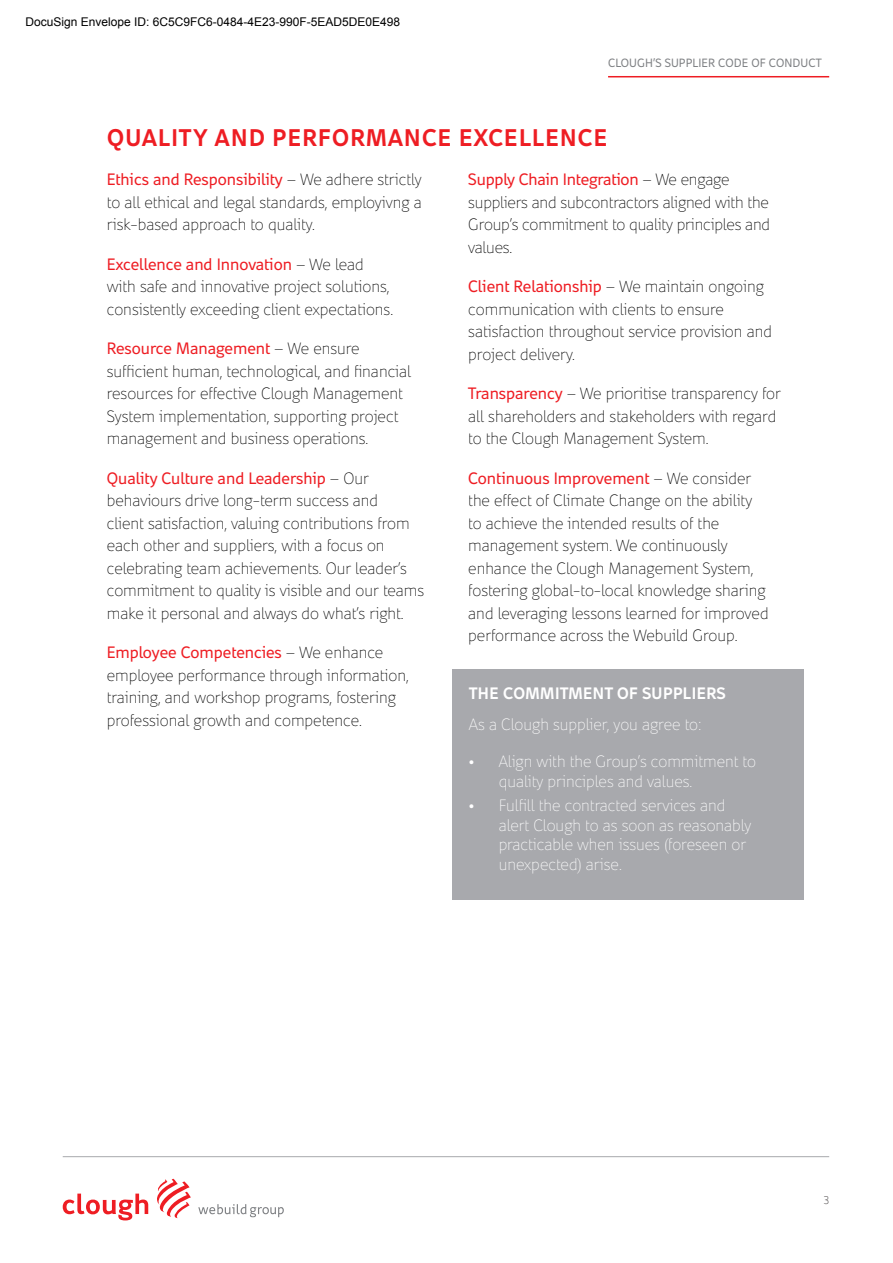
<style>
.page{position:relative;width:893px;height:1263px;background:#fff}
.page>*{position:absolute;margin:0;border:0;box-sizing:border-box;transform-origin:0 0}
.Heading_2{font:700 24px "Webuild";letter-spacing:.055em;color:#ee1d23}
.Body{font:100 16.5px/22.5px "Webuild";color:#000}
.Body-2{font:100 16.5px/19.8px "Webuild";color:#fff}
.Body-3{font:700 16.5px "Webuild";letter-spacing:.03em;color:#fff}
.t1{font:12px "Arial";color:#000}
.t2{font:12px "Webuild";letter-spacing:.01em;color:#808285}
.t3{font:100 12px "Webuild";color:#231f20}
.s1{font-weight:400;color:#ee1d23}
</style>
<div class="page">
<hr style="left:608px;top:76px;width:221px;height:1px;background:#ee1d23">
<div style="left:452px;top:670px;width:352px;height:230px;background:#a8a9ad"></div>
<hr style="left:63px;top:1156px;width:766px;height:1px;background:#a8a9ad">
<svg style="left:157px;top:1179px;width:34px;height:39px"></svg>
<svg style="left:63px;top:1193px;width:85px;height:27px"></svg>
<svg style="left:198px;top:1204px;width:86px;height:13px"></svg>
<p class="t1" style="left:26px;top:15px;width:376px">DocuSign Envelope ID: 6C5C9FC6-0484-4E23-990F-5EAD5DE0E498</p>
<p class="t2" style="left:608px;top:55px;width:215px">CLOUGH’S SUPPLIER CODE OF CONDUCT</p>
<p class="Heading_2" style="left:107px;top:121px;width:501px">QUALITY AND PERFORMANCE EXCELLENCE</p>
<p class="Body" style="left:107px;top:166px;width:316px;text-align:justify"><span class="s1">Ethics and Responsibility</span> – We adhere strictly to all ethical and legal standards, employivng a risk-based approach to quality.</p>
<p class="Body" style="left:107px;top:251px;width:288px"><span class="s1">Excellence and Innovation</span> – We lead with safe and innovative project solutions, consistently exceeding client expectations.</p>
<p class="Body" style="left:107px;top:335px;width:306px"><span class="s1">Resource Management</span> – We ensure sufficient human, technological, and financial resources for effective Clough Management System implementation, supporting project management and business operations.</p>
<p class="Body" style="left:107px;top:465px;width:319px"><span class="s1">Quality Culture and Leadership</span> – Our behaviours drive long-term success and<br>client satisfaction, valuing contributions from each other and suppliers, with a focus on celebrating team achievements. Our leader’s commitment to quality is visible and our teams make it personal and always do what’s right.</p>
<p class="Body" style="left:107px;top:639px;width:303px"><span class="s1">Employee Competencies</span> – We enhance employee performance through information, training, and workshop programs, fostering professional growth and competence.</p>
<p class="Body" style="left:468px;top:166px;width:303px"><span class="s1">Supply Chain Integration</span> – We engage suppliers and subcontractors aligned with the Group’s commitment to quality principles and values.</p>
<p class="Body" style="left:468px;top:273px;width:305px"><span class="s1">Client Relationship</span> – We maintain ongoing communication with clients to ensure satisfaction throughout service provision and project delivery.</p>
<p class="Body" style="left:468px;top:380px;width:314px"><span class="s1">Transparency</span> – We prioritise transparency for all shareholders and stakeholders with regard to the Clough Management System.</p>
<p class="Body" style="left:468px;top:465px;width:302px"><span class="s1">Continuous Improvement</span> – We consider the effect of Climate Change on the ability to achieve the intended results of the management system. We continuously enhance the Clough Management System, fostering global-to-local knowledge sharing and leveraging lessons learned for improved performance across the Webuild Group.</p>
<p class="Body-3" style="left:469px;top:682px;width:258px">THE COMMITMENT OF SUPPLIERS</p>
<p class="Body-2" style="left:469px;top:712px;width:234px">As a Clough supplier, you agree to:</p>
<p class="Body-2" style="left:499px;top:749px;width:259px;text-indent:-30px">• Align with the Group’s commitment to quality principles and values.</p>
<p class="Body-2" style="left:499px;top:793px;width:254px;text-indent:-30px">• Fulfill the contracted services and alert Clough to as soon as reasonably practicable when issues (foreseen or unexpected) arise.</p>
<p class="t3" style="left:824px;top:1190px;width:7px">3</p>
</div>
